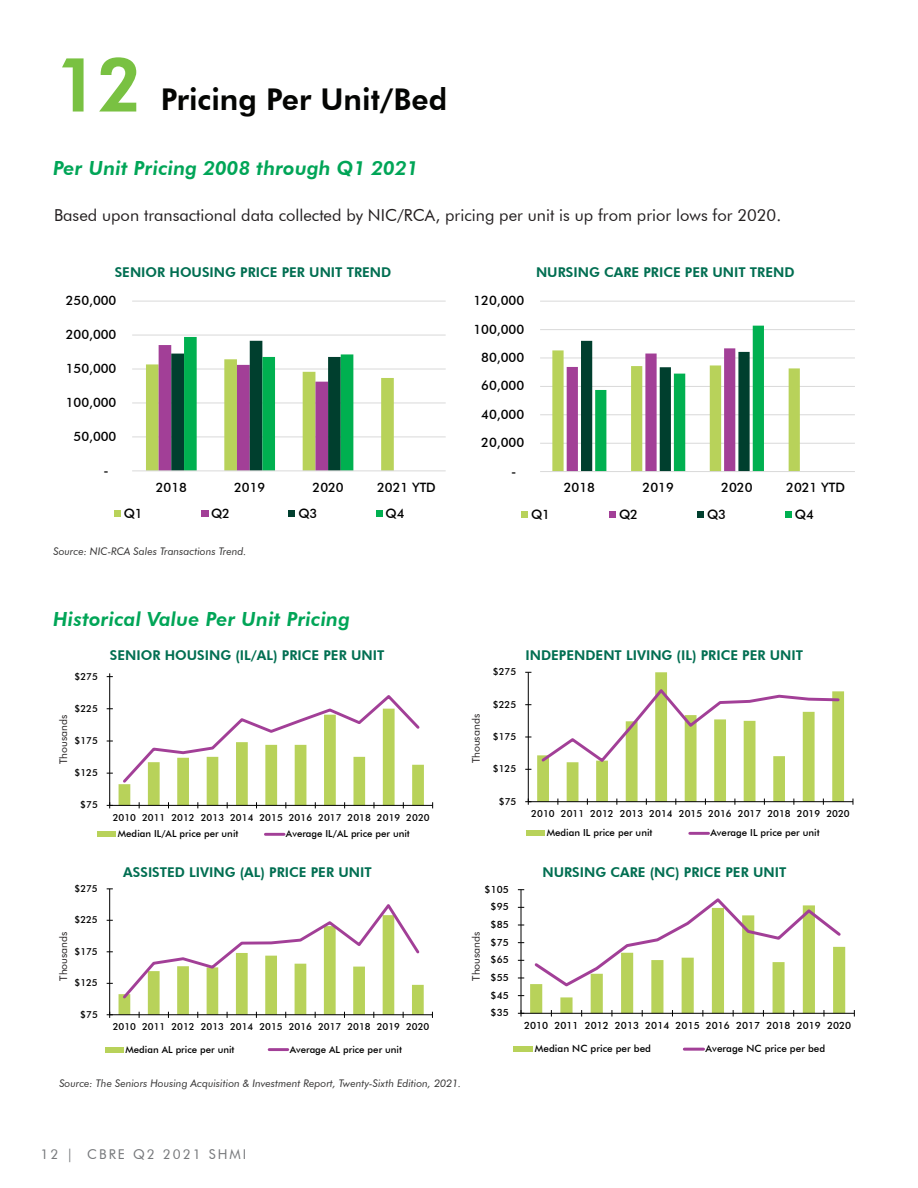
<style>
.page{position:relative;width:918px;height:1188px;background:#fff}
.page>*{position:absolute;margin:0;border:0;box-sizing:border-box;transform-origin:0 0}
.t1{font:800 75px "Futura BT";color:#79c142}
.SHMI_Q3_2020_Title{font:800 30px "Futura BT";color:#040503}
.SHMI_Q3_2020_Seconda{font:italic 800 19.5px "Futura BT";letter-spacing:.01em;color:#00a557}
.SHMI_Q3_2020_Copy{font:16.5px "Futura BT";color:#231f20}
.SHMI_Q3_2020_Chart_T{font:800 13.5px "Futura BT";color:#006e51}
.t2{font:13.5px "Futura BT";letter-spacing:.15em;color:#76787b}
.t3{font:500 13.05px "Futura BT";color:#000}
.t4{font:500 12.9px "Futura BT";color:#000}
.SHMI_Q3_2020_Source{font:italic 10.5px "Futura BT";color:#353434}
.t5{font:10.5px "Futura BT";color:#231f20}
.t6{font:500 9.9px "Futura BT";color:#000}
.t7{font:500 9.75px/19px "Futura BT";color:#000}
.t8{font:500 9.6px/16.4px "Futura BT";color:#000}
</style>
<div class="page">
<hr style="left:109px;top:673px;width:1px;height:132px;background:#000">
<hr style="left:110px;top:805px;width:323px;height:1px;background:#000">
<svg style="left:107px;top:802px;width:6px;height:6px"></svg>
<svg style="left:119px;top:695px;width:305px;height:113px"></svg>
<div style="left:97px;top:832px;width:19px;height:5px;background:#b8d25a"></div>
<hr style="left:265px;top:833px;width:19px;height:3px;background:#a23f97">
<hr style="left:109px;top:889px;width:1px;height:126px;background:#000">
<hr style="left:110px;top:1015px;width:322px;height:1px;background:#000">
<svg style="left:107px;top:1012px;width:6px;height:6px"></svg>
<svg style="left:119px;top:904px;width:305px;height:114px"></svg>
<div style="left:105px;top:1047px;width:19px;height:5px;background:#b8d25a"></div>
<hr style="left:269px;top:1048px;width:19px;height:3px;background:#a23f97">
<hr style="left:528px;top:672px;width:1px;height:130px;background:#000">
<hr style="left:528px;top:801px;width:325px;height:1px;background:#000">
<svg style="left:525px;top:799px;width:6px;height:6px"></svg>
<svg style="left:537px;top:672px;width:307px;height:133px"></svg>
<div style="left:526px;top:831px;width:19px;height:5px;background:#b8d25a"></div>
<hr style="left:690px;top:832px;width:19px;height:3px;background:#a23f97">
<hr style="left:521px;top:890px;width:1px;height:123px;background:#000">
<hr style="left:521px;top:1013px;width:333px;height:1px;background:#000">
<svg style="left:518px;top:1010px;width:6px;height:7px"></svg>
<svg style="left:530px;top:898px;width:315px;height:119px"></svg>
<div style="left:514px;top:1046px;width:19px;height:6px;background:#b8d25a"></div>
<hr style="left:684px;top:1048px;width:20px;height:3px;background:#a23f97">
<hr style="left:132px;top:436px;width:314px;height:1px;background:#d9d9d9">
<hr style="left:132px;top:403px;width:314px;height:1px;background:#d9d9d9">
<hr style="left:132px;top:369px;width:314px;height:1px;background:#d9d9d9">
<hr style="left:132px;top:335px;width:314px;height:1px;background:#d9d9d9">
<hr style="left:132px;top:301px;width:314px;height:1px;background:#d9d9d9">
<svg style="left:146px;top:337px;width:248px;height:133px"></svg>
<hr style="left:132px;top:470px;width:314px;height:1px;background:#d9d9d9">
<div style="left:114px;top:510px;width:7px;height:7px;background:#b8d25a"></div>
<div style="left:201px;top:510px;width:7px;height:7px;background:#a23f97"></div>
<div style="left:288px;top:510px;width:7px;height:7px;background:#003f2e"></div>
<div style="left:376px;top:510px;width:7px;height:7px;background:#00b050"></div>
<hr style="left:540px;top:443px;width:315px;height:1px;background:#d9d9d9">
<hr style="left:540px;top:414px;width:315px;height:1px;background:#d9d9d9">
<hr style="left:540px;top:386px;width:315px;height:1px;background:#d9d9d9">
<hr style="left:540px;top:357px;width:315px;height:1px;background:#d9d9d9">
<hr style="left:540px;top:329px;width:315px;height:1px;background:#d9d9d9">
<hr style="left:540px;top:301px;width:315px;height:1px;background:#d9d9d9">
<svg style="left:552px;top:326px;width:248px;height:145px"></svg>
<hr style="left:540px;top:471px;width:315px;height:1px;background:#d9d9d9">
<div style="left:521px;top:511px;width:7px;height:7px;background:#b8d25a"></div>
<div style="left:609px;top:511px;width:7px;height:7px;background:#a23f97"></div>
<div style="left:697px;top:511px;width:7px;height:7px;background:#003f2e"></div>
<div style="left:785px;top:511px;width:7px;height:7px;background:#00b050"></div>
<h1 class="t1" style="left:54px;top:39px;width:90px">12</h1>
<p class="SHMI_Q3_2020_Title" style="left:161px;top:81px;width:288px">Pricing Per Unit/Bed</p>
<p class="SHMI_Q3_2020_Seconda" style="left:53px;top:156px;width:367px">Per Unit Pricing 2008 through Q1 2021</p>
<p class="SHMI_Q3_2020_Copy" style="left:54px;top:205px;width:729px">Based upon transactional data collected by NIC/RCA, pricing per unit is up from prior lows for 2020.</p>
<p class="SHMI_Q3_2020_Chart_T" style="left:115px;top:264px;width:278px">SENIOR HOUSING PRICE PER UNIT TREND</p>
<p class="t4" style="left:66px;top:293px;width:52px">250,000</p>
<p class="t4" style="left:66px;top:327px;width:52px">200,000</p>
<p class="t4" style="left:66px;top:361px;width:52px">150,000</p>
<p class="t4" style="left:66px;top:395px;width:52px">100,000</p>
<p class="t4" style="left:74px;top:429px;width:44px">50,000</p>
<p class="t4" style="left:103px;top:463px;width:7px">-</p>
<p class="t4" style="left:156px;top:479px;width:33px">2018</p>
<p class="t4" style="left:234px;top:479px;width:33px">2019</p>
<p class="t4" style="left:313px;top:479px;width:33px">2020</p>
<p class="t4" style="left:377px;top:479px;width:60px">2021 YTD</p>
<p class="t4" style="left:124px;top:505px;width:20px">Q1</p>
<p class="t4" style="left:211px;top:505px;width:20px">Q2</p>
<p class="t4" style="left:298px;top:505px;width:20px">Q3</p>
<p class="t4" style="left:386px;top:505px;width:20px">Q4</p>
<p class="SHMI_Q3_2020_Source" style="left:54px;top:545px;width:194px">Source: NIC-RCA Sales Transactions Trend.</p>
<p class="t3" style="left:474px;top:293px;width:52px">120,000</p>
<p class="t3" style="left:474px;top:321px;width:52px">100,000</p>
<p class="t3" style="left:481px;top:349px;width:44px">80,000</p>
<p class="t3" style="left:481px;top:378px;width:44px">60,000</p>
<p class="t3" style="left:481px;top:406px;width:44px">40,000</p>
<p class="t3" style="left:481px;top:435px;width:44px">20,000</p>
<p class="SHMI_Q3_2020_Chart_T" style="left:536px;top:264px;width:260px">NURSING CARE PRICE PER UNIT TREND</p>
<p class="t3" style="left:511px;top:463px;width:7px">-</p>
<p class="t3" style="left:564px;top:480px;width:33px">2018</p>
<p class="t3" style="left:643px;top:480px;width:33px">2019</p>
<p class="t3" style="left:721px;top:480px;width:33px">2020</p>
<p class="t3" style="left:786px;top:480px;width:60px">2021 YTD</p>
<p class="t3" style="left:531px;top:506px;width:21px">Q1</p>
<p class="t3" style="left:619px;top:506px;width:21px">Q2</p>
<p class="t3" style="left:707px;top:506px;width:21px">Q3</p>
<p class="t3" style="left:795px;top:506px;width:21px">Q4</p>
<p class="SHMI_Q3_2020_Seconda" style="left:53px;top:607px;width:298px">Historical Value Per Unit Pricing</p>
<p class="SHMI_Q3_2020_Chart_T" style="left:110px;top:647px;width:276px">SENIOR HOUSING (IL/AL) PRICE PER UNIT</p>
<p class="SHMI_Q3_2020_Chart_T" style="left:526px;top:647px;width:279px">INDEPENDENT LIVING (IL) PRICE PER UNIT</p>
<p class="t8" style="left:74px;top:668px;width:25px">$275</p>
<p class="t7" style="left:493px;top:662px;width:25px">$275</p>
<p class="t8" style="left:74px;top:700px;width:25px">$225</p>
<p class="t7" style="left:493px;top:695px;width:25px">$225</p>
<p class="t5" style="left:57px;top:764px;width:51px;rotate:-90deg">Thousands</p>
<p class="t8" style="left:74px;top:732px;width:25px">$175</p>
<p class="t8" style="left:74px;top:765px;width:25px">$125</p>
<p class="t5" style="left:470px;top:763px;width:51px;rotate:-90deg">Thousands</p>
<p class="t7" style="left:493px;top:727px;width:25px">$175</p>
<p class="t7" style="left:493px;top:759px;width:25px">$125</p>
<p class="t8" style="left:80px;top:797px;width:19px">$75</p>
<p class="t8" style="left:118px;top:809px;width:313px;text-indent:-5px">2010 2011 2012 2013 2014 2015 2016 2017 2018 2019 2020<br>Median IL/AL price per unit</p>
<p class="t8" style="left:286px;top:826px;width:125px">Average IL/AL price per unit</p>
<p class="t7" style="left:499px;top:792px;width:19px">$75</p>
<p class="t7" style="left:547px;top:804px;width:305px;text-indent:-15px">2010 2011 2012 2013 2014 2015 2016 2017 2018 2019 2020<br>Median IL price per unit</p>
<p class="t7" style="left:711px;top:823px;width:111px">Average IL price per unit</p>
<p class="SHMI_Q3_2020_Chart_T" style="left:123px;top:864px;width:250px">ASSISTED LIVING (AL) PRICE PER UNIT</p>
<p class="SHMI_Q3_2020_Chart_T" style="left:542px;top:864px;width:245px">NURSING CARE (NC) PRICE PER UNIT</p>
<p class="t8" style="left:74px;top:880px;width:25px">$275</p>
<p class="t6" style="left:485px;top:883px;width:26px">$105</p>
<p class="t6" style="left:491px;top:901px;width:20px">$95</p>
<p class="t8" style="left:74px;top:912px;width:25px">$225</p>
<p class="t6" style="left:491px;top:919px;width:20px">$85</p>
<p class="t5" style="left:57px;top:981px;width:51px;rotate:-90deg">Thousands</p>
<p class="t8" style="left:74px;top:943px;width:25px">$175</p>
<p class="t8" style="left:74px;top:975px;width:25px">$125</p>
<p class="t5" style="left:470px;top:981px;width:51px;rotate:-90deg">Thousands</p>
<p class="t6" style="left:491px;top:936px;width:20px">$75</p>
<p class="t6" style="left:491px;top:954px;width:20px">$65</p>
<p class="t6" style="left:491px;top:972px;width:20px">$55</p>
<p class="t6" style="left:491px;top:989px;width:20px">$45</p>
<p class="t8" style="left:80px;top:1006px;width:19px">$75</p>
<p class="t6" style="left:491px;top:1007px;width:20px">$35</p>
<p class="t8" style="left:113px;top:1019px;width:318px">2010 2011 2012 2013 2014 2015 2016 2017 2018 2019 2020</p>
<p class="t8" style="left:126px;top:1041px;width:111px">Median AL price per unit</p>
<p class="t8" style="left:290px;top:1041px;width:114px">Average AL price per unit</p>
<p class="t6" style="left:524px;top:1020px;width:329px">2010 2011 2012 2013 2014 2015 2016 2017 2018 2019 2020</p>
<p class="t6" style="left:535px;top:1043px;width:118px">Median NC price per bed</p>
<p class="t6" style="left:706px;top:1043px;width:121px">Average NC price per bed</p>
<p class="SHMI_Q3_2020_Source" style="left:59px;top:1077px;width:403px">Source: The Seniors Housing Acquisition &amp; Investment Report, Twenty-Sixth Edition, 2021.</p>
<h3 class="t2" style="left:40px;top:1146px;width:207px">12 | CBRE Q2 2021 SHMI</h3>
</div>
